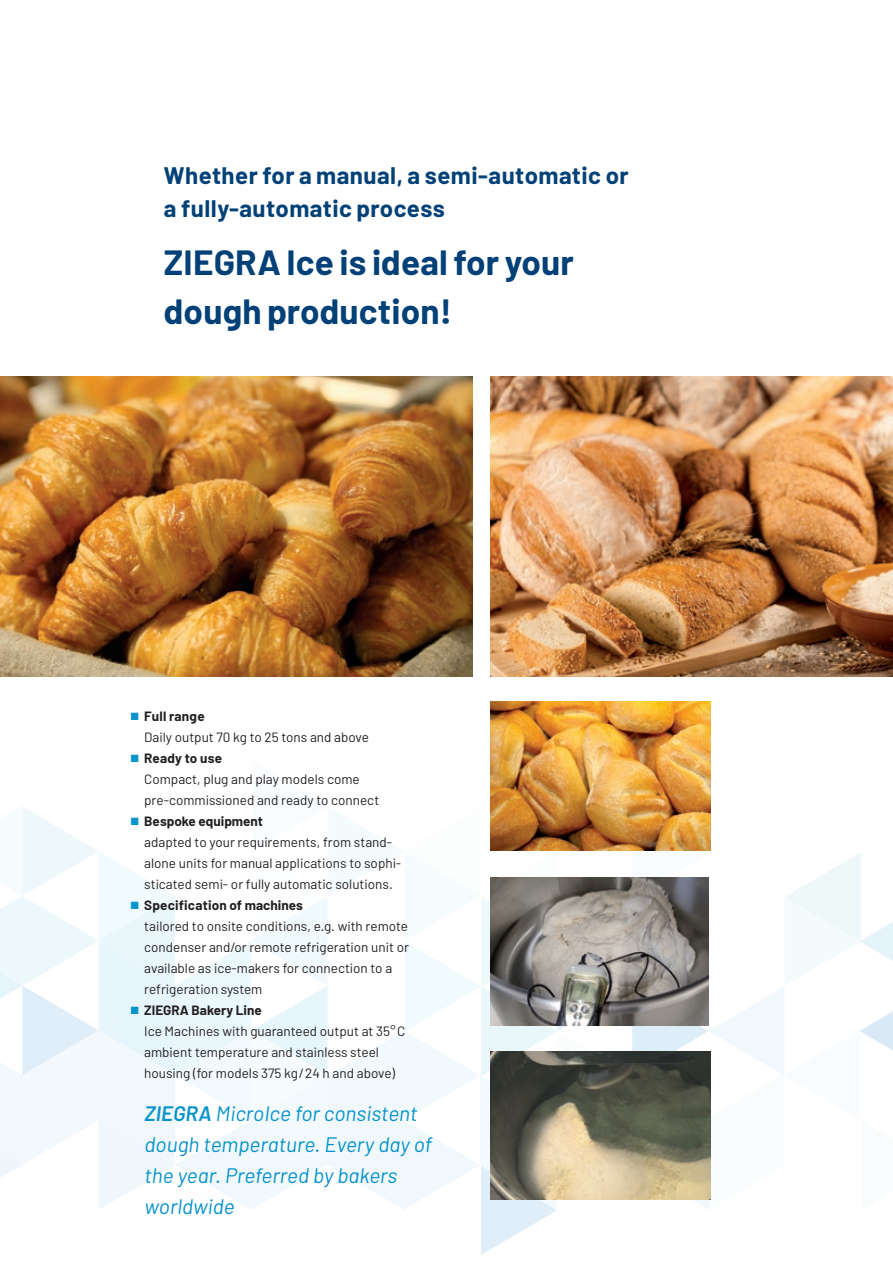
<style>
.page{position:relative;width:893px;height:1263px;background:#fff}
.page>*{position:absolute;margin:0;border:0;box-sizing:border-box;transform-origin:0 0}
.t1{font:700 35.1px/49.2px "Barlow";letter-spacing:.005em;color:#014177}
.t2{font:700 24px/33px "Barlow";letter-spacing:.02em;color:#014177}
.t3{font:italic 21px/31.2px "Barlow";color:#0793cc}
.t4{font:13.5px/21px "Barlow";color:#231f20}
.s1{color:#0793cc}
.s2{font-weight:700}
.s3{font-weight:600}
</style>
<div class="page">
<img style="left:491px;top:376px;width:402px;height:300px">
<svg style="left:0;top:761px;width:893px;height:494px"></svg>
<img style="left:490px;top:877px;width:218px;height:149px">
<img style="left:490px;top:701px;width:220px;height:149px">
<img style="left:491px;top:1052px;width:219px;height:147px">
<img style="left:0;top:376px;width:472px;height:300px">
<h2 class="t2" style="left:164px;top:159px;width:466px">Whether for a manual, a semi-automatic or a fully-automatic process</h2>
<h1 class="t1" style="left:164px;top:238px;width:412px">ZIEGRA Ice is ideal for your dough production!</h1>
<p class="t4" style="left:144px;top:705px;width:226px;text-indent:-14px"><span class="s1">■</span> <span class="s2">Full range<br></span>Daily output 70 kg to 25 tons and above</p>
<p class="t4" style="left:144px;top:747px;width:236px;text-indent:-14px"><span class="s1">■</span> <span class="s2">Ready to use<br></span>Compact, plug and play models come pre-commissioned and ready to connect</p>
<p class="t4" style="left:144px;top:810px;width:259px;text-indent:-14px"><span class="s1">■</span> <span class="s2">Bespoke equipment<br></span>adapted to your requirements, from stand&shy;alone units for manual applications to sophi&shy;sticated semi- or fully automatic solutions.</p>
<p class="t4" style="left:144px;top:894px;width:266px;text-indent:-14px"><span class="s1">■</span> <span class="s2">Specification of machines<br></span>tailored to onsite conditions, e.g. with remote condenser and/or remote refrigeration unit or available as ice-makers for connection to a refrigeration system</p>
<p class="t4" style="left:144px;top:999px;width:263px;text-indent:-14px"><span class="s1">■</span> <span class="s2">ZIEGRA Bakery Line<br></span>Ice Machines with guaranteed output at 35°C ambient temperature and stainless steel housing (for models 375 kg/ 24 h and above)</p>
<h3 class="t3" style="left:145px;top:1097px;width:289px"><span class="s3">ZIEGRA</span> MicroIce for consistent dough temperature. Every day of the year. Preferred by bakers worldwide</h3>
</div>
